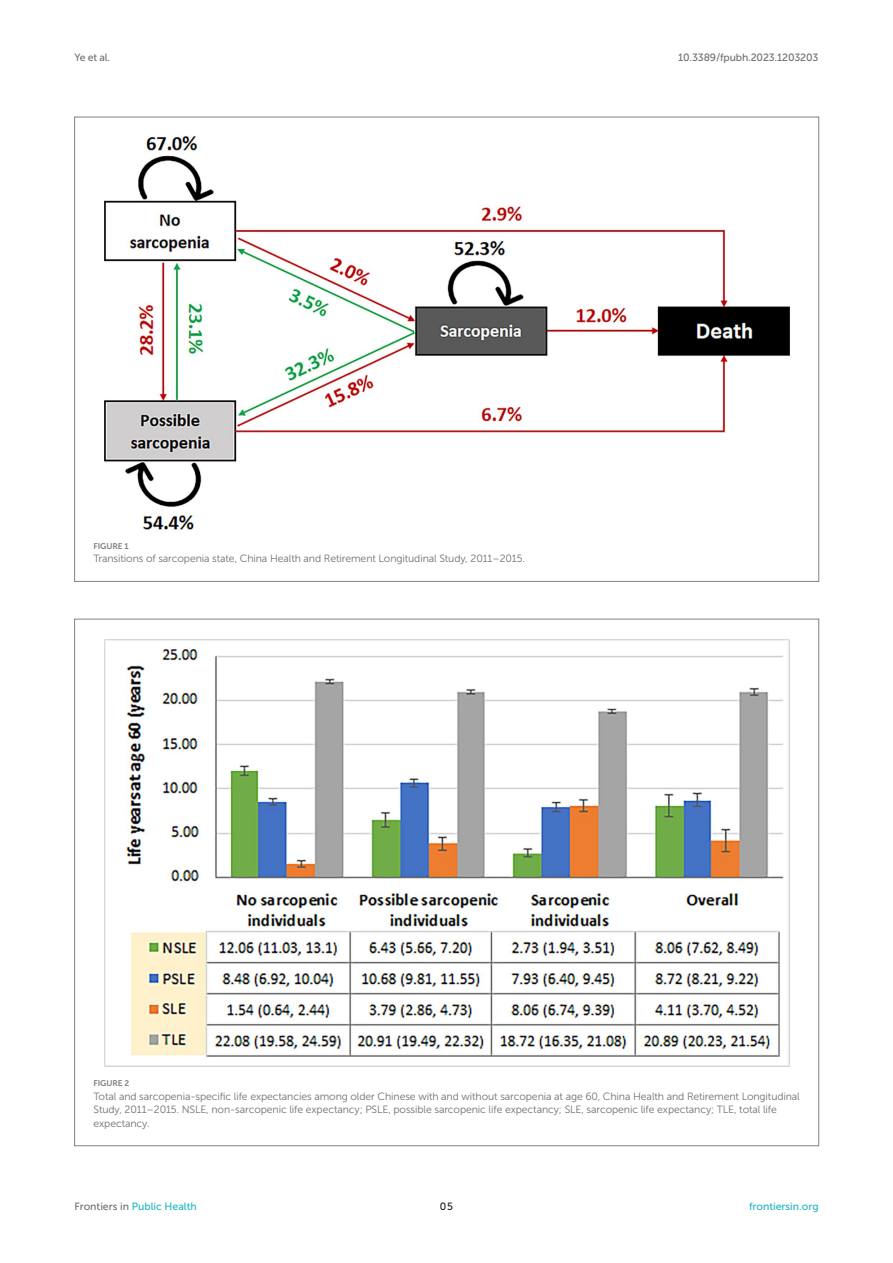
<style>
.page{position:relative;width:893px;height:1263px;background:#fff}
.page>*{position:absolute;margin:0;border:0;box-sizing:border-box;transform-origin:0 0}
.FIG_LEG{font:10.5px/13.5px "Museo Sans 300";letter-spacing:-.01em;color:#706f70}
.t1{font:10.5px "Museo Sans 500";color:#1db5c3}
.t2{font:10.5px "Museo Sans 500";letter-spacing:-.015em;color:#706f70}
.t3{font:10.5px "Museo Sans 500";color:#1b1c1b}
.FIG_HD{font:8.25px "Museo Sans 700";letter-spacing:-.01em;color:#7e7f7f}
.s1{color:#706f70}
</style>
<div class="page">
<img style="left:104px;top:136px;width:686px;height:394px">
<img style="left:104px;top:639px;width:686px;height:428px">
<p class="t2" style="left:74px;top:51px;width:37px">Ye et al.</p>
<p class="t2" style="left:678px;top:51px;width:142px">10.3389/fpubh.2023.1203203</p>
<p class="FIG_HD" style="left:94px;top:541px;width:37px">FIGURE 1</p>
<p class="FIG_LEG" style="left:94px;top:552px;width:433px">Transitions of sarcopenia state, China Health and Retirement Longitudinal Study, 2011–2015.</p>
<p class="FIG_HD" style="left:94px;top:1079px;width:37px">FIGURE 2</p>
<p class="FIG_LEG" style="left:94px;top:1089px;width:708px">Total and sarcopenia-specific life expectancies among older Chinese with and without sarcopenia at age 60, China Health and Retirement Longitudinal<br>Study, 2011–2015. NSLE, non-sarcopenic life expectancy; PSLE, possible sarcopenic life expectancy; SLE, sarcopenic life expectancy; TLE, total life expectancy.</p>
<p class="t1" style="left:74px;top:1200px;width:124px"><span class="s1">Frontiers in</span> Public Health</p>
<p class="t3" style="left:440px;top:1200px;width:14px">05</p>
<p class="t1" style="left:749px;top:1200px;width:71px">frontiersin.org</p>
</div>
